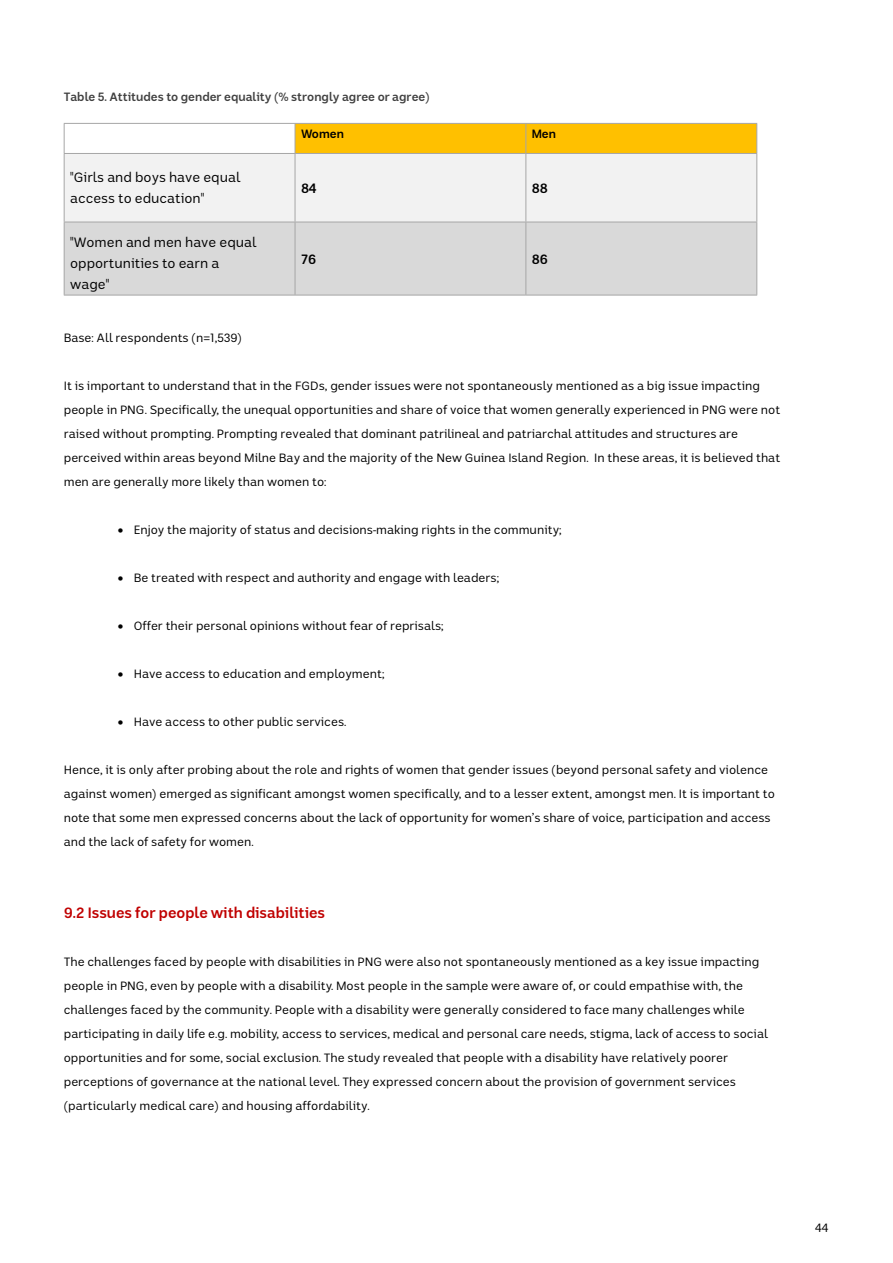
<style>
.page{position:relative;width:893px;height:1263px;background:#fff}
.page>*{position:absolute;margin:0;border:0;box-sizing:border-box;transform-origin:0 0}
.Body{font:700 15px "ABC Sans";color:#c00000}
.Table_row_header{font:13.5px/21px "ABC Sans";color:#000}
.Table_body{font:700 13.5px "ABC Sans";color:#000}
.Body-2{font:12px/24px "ABC Sans";color:#000}
.Body-3{font:700 12px "ABC Sans";color:#404040}
.Table_heading{font:700 12px "ABC Sans";color:#000}
</style>
<div class="page">
<div style="left:65px;top:154px;width:691px;height:68px;background:#f2f2f2"></div>
<div style="left:65px;top:223px;width:691px;height:72px;background:#d9d9d9"></div>
<hr style="left:64px;top:123px;width:231px;height:1px;background:#a6a6a6">
<svg style="left:64px;top:124px;width:1px;height:29px"></svg>
<div style="left:295px;top:123px;width:462px;height:30px;background:#ffc000"></div>
<hr style="left:64px;top:153px;width:231px;height:1px;background:#a6a6a6">
<hr style="left:64px;top:154px;width:1px;height:68px;background:#a6a6a6">
<hr style="left:295px;top:153px;width:231px;height:1px;background:#a6a6a6">
<hr style="left:295px;top:154px;width:1px;height:68px;background:#a6a6a6">
<hr style="left:526px;top:153px;width:231px;height:1px;background:#a6a6a6">
<hr style="left:525px;top:154px;width:1px;height:68px;background:#a6a6a6">
<hr style="left:756px;top:154px;width:1px;height:68px;background:#a6a6a6">
<hr style="left:64px;top:222px;width:231px;height:1px;background:#a6a6a6">
<hr style="left:64px;top:222px;width:1px;height:73px;background:#a6a6a6">
<hr style="left:295px;top:222px;width:231px;height:1px;background:#a6a6a6">
<hr style="left:295px;top:222px;width:1px;height:73px;background:#a6a6a6">
<hr style="left:526px;top:222px;width:231px;height:1px;background:#a6a6a6">
<hr style="left:525px;top:222px;width:1px;height:73px;background:#a6a6a6">
<hr style="left:756px;top:222px;width:1px;height:73px;background:#a6a6a6">
<hr style="left:64px;top:295px;width:231px;height:1px;background:#a6a6a6">
<hr style="left:295px;top:295px;width:231px;height:1px;background:#a6a6a6">
<hr style="left:526px;top:295px;width:231px;height:1px;background:#a6a6a6">
<p class="Body-3" style="left:64px;top:90px;width:368px">Table 5. Attitudes to gender equality (% strongly agree or agree)</p>
<p class="Table_heading" style="left:301px;top:127px;width:44px">Women</p>
<p class="Table_heading" style="left:532px;top:127px;width:26px">Men</p>
<p class="Table_row_header" style="left:70px;top:167px;width:172px">"Girls and boys have equal access to education"</p>
<p class="Table_body" style="left:301px;top:180px;width:17px">84</p>
<p class="Table_body" style="left:532px;top:180px;width:17px">88</p>
<p class="Table_row_header" style="left:70px;top:232px;width:188px">"Women and men have equal opportunities to earn a wage"</p>
<p class="Table_body" style="left:301px;top:251px;width:17px">76</p>
<p class="Table_body" style="left:532px;top:251px;width:18px">86</p>
<p class="Body-2" style="left:64px;top:326px;width:180px">Base: All respondents (n=1,539)</p>
<p class="Body-2" style="left:64px;top:374px;width:718px">It is important to understand that in the FGDs, gender issues were not spontaneously mentioned as a big issue impacting people in PNG. Specifically, the unequal opportunities and share of voice that women generally experienced in PNG were not raised without prompting. Prompting revealed that dominant patrilineal and patriarchal attitudes and structures are perceived within areas beyond Milne Bay and the majority of the New Guinea Island Region. In these areas, it is believed that men are generally more likely than women to:</p>
<p class="Body-2" style="left:118px;top:518px;width:445px">• Enjoy the majority of status and decisions-making rights in the community;</p>
<p class="Body-2" style="left:118px;top:566px;width:383px">• Be treated with respect and authority and engage with leaders;</p>
<p class="Body-2" style="left:118px;top:614px;width:327px">• Offer their personal opinions without fear of reprisals;</p>
<p class="Body-2" style="left:118px;top:662px;width:268px">• Have access to education and employment;</p>
<p class="Body-2" style="left:118px;top:710px;width:230px">• Have access to other public services.</p>
<p class="Body-2" style="left:64px;top:758px;width:713px">Hence, it is only after probing about the role and rights of women that gender issues (beyond personal safety and violence against women) emerged as significant amongst women specifically, and to a lesser extent, amongst men. It is important to note that some men expressed concerns about the lack of opportunity for women’s share of voice, participation and access and the lack of safety for women.</p>
<p class="Body" style="left:64px;top:904px;width:263px">9.2 Issues for people with disabilities</p>
<p class="Body-2" style="left:64px;top:950px;width:706px">The challenges faced by people with disabilities in PNG were also not spontaneously mentioned as a key issue impacting people in PNG, even by people with a disability. Most people in the sample were aware of, or could empathise with, the challenges faced by the community. People with a disability were generally considered to face many challenges while participating in daily life e.g. mobility, access to services, medical and personal care needs, stigma, lack of access to social opportunities and for some, social exclusion. The study revealed that people with a disability have relatively poorer perceptions of governance at the national level. They expressed concern about the provision of government services (particularly medical care) and housing affordability.</p>
<p class="Body-2" style="left:815px;top:1215px;width:14px">44</p>
</div>
